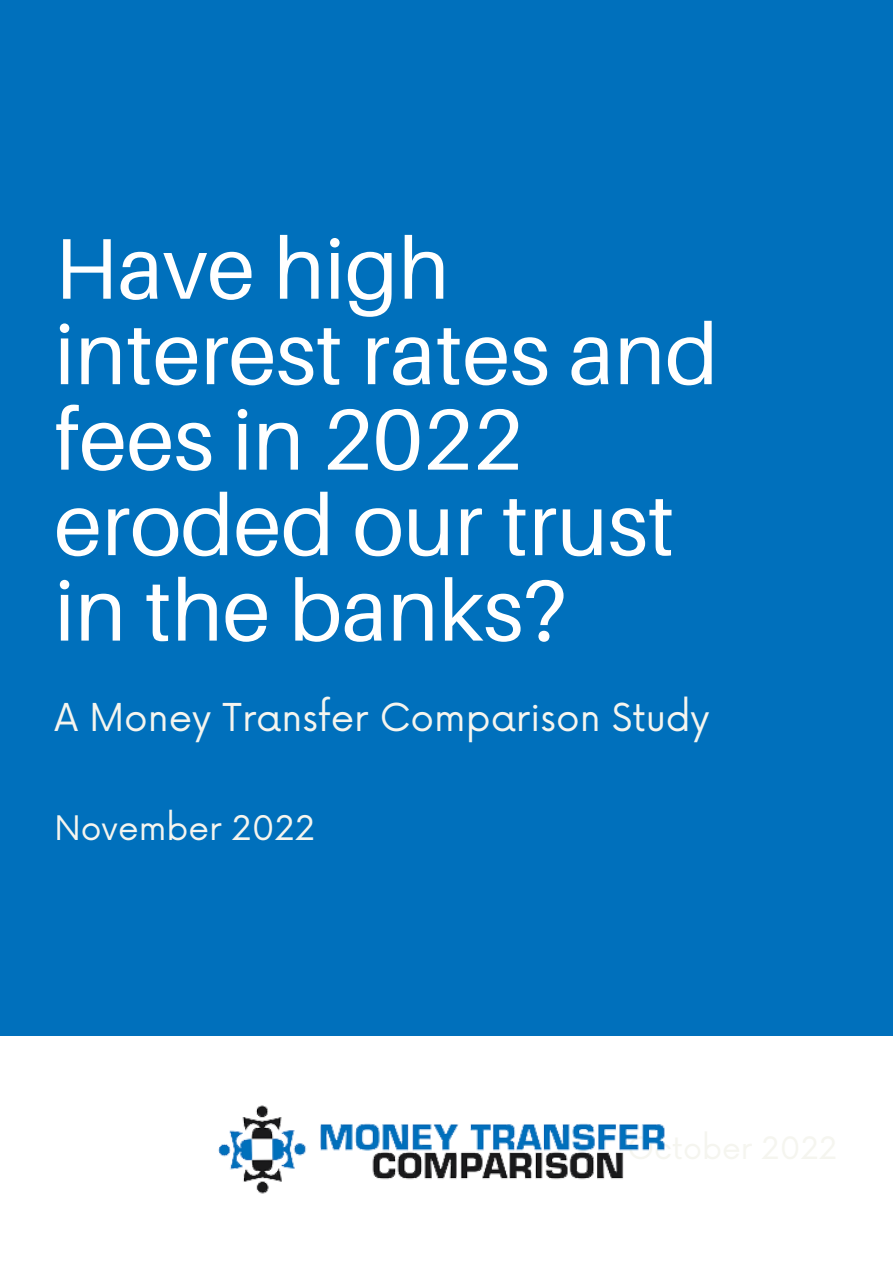
<style>
.page{position:relative;width:893px;height:1264px;background:#fff}
.page>*{position:absolute;margin:0;border:0;box-sizing:border-box;transform-origin:0 0}
.t1{font:86.25px/85.5px "Aileron";color:#fff}
.t2{font:37.35px "Now";color:#f5f5ef}
.t3{font:32.85px "Now";color:#f5f5ef}
</style>
<div class="page">
<div style="left:0;top:0;width:892px;height:1036px;background:#0070bc"></div>
<img style="left:218px;top:1105px;width:447px;height:89px">
<p class="t1" style="left:54px;top:224px;width:665px">Have high interest rates and fees in 2022 eroded our trust in the banks?</p>
<p class="t2" style="left:54px;top:696px;width:656px">A Money Transfer Comparison Study</p>
<p class="t3" style="left:54px;top:809px;width:262px">November 2022</p>
</div>
